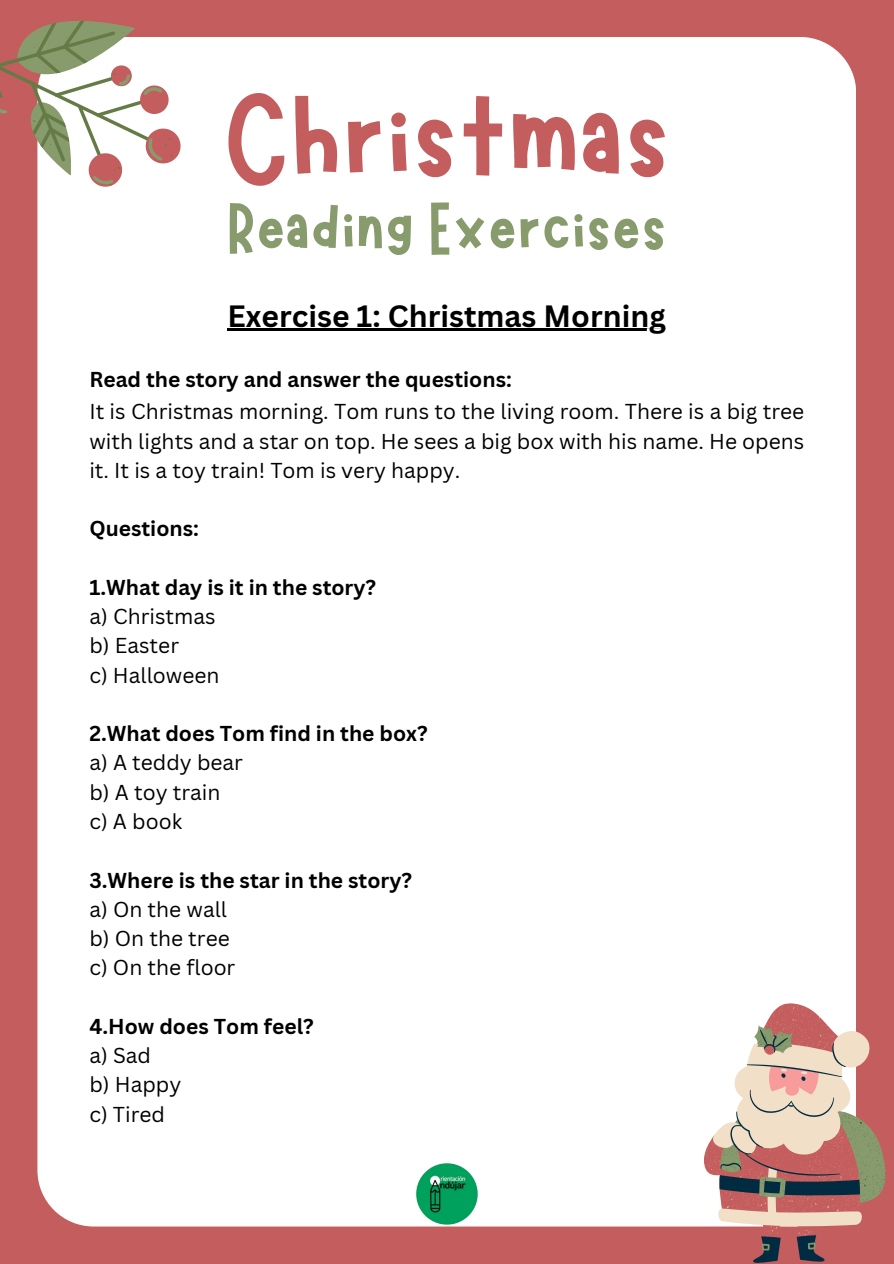
<style>
.page{position:relative;width:894px;height:1264px;background:#fff}
.page>*{position:absolute;margin:0;border:0;box-sizing:border-box;transform-origin:0 0}
.t1{font:135px "Marykate";color:#c45d5d}
.t2{font:75px "Marykate";color:#889b6d}
.t3{font:700 30px "Canva Sans";color:#000}
.t4{font:21px/29.2px "Canva Sans";color:#000;text-align:justify}
.t5{font:700 21px "Canva Sans";color:#000}
</style>
<div class="page">
<div style="left:0;top:0;width:893px;height:1263px;background:#c45d5d"></div>
<div style="left:37px;top:37px;width:819px;height:1189px;background:#fff;border-radius:56px"></div>
<svg style="left:699px;top:1003px;width:187px;height:260px"></svg>
<svg style="left:0;top:20px;width:181px;height:172px"></svg>
<hr style="left:227px;top:329px;width:439px;height:2px;background:#000">
<img style="left:367px;top:1163px;width:159px;height:64px">
<p class="t1" style="left:223px;top:51px;width:449px">Christmas</p>
<p class="t2" style="left:227px;top:180px;width:441px">Reading Exercises</p>
<p class="t3" style="left:227px;top:294px;width:440px">Exercise 1: Christmas Morning</p>
<p class="t5" style="left:89px;top:365px;width:424px">Read the story and answer the questions:</p>
<p class="t4" style="left:89px;top:396px;width:716px">It is Christmas morning. Tom runs to the living room. There is a big tree with lights and a star on top. He sees a big box with his name. He opens it. It is a toy train! Tom is very happy.</p>
<h1 class="t5" style="left:89px;top:514px;width:111px">Questions:</h1>
<h2 class="t5" style="left:89px;top:572px;width:288px">1.What day is it in the story?</h2>
<h3 class="t4" style="left:89px;top:601px;width:128px">a) Christmas</h3>
<p class="t4" style="left:89px;top:630px;width:91px">b) Easter</p>
<h3 class="t4" style="left:89px;top:660px;width:132px">c) Halloween</h3>
<p class="t5" style="left:89px;top:718px;width:340px">2.What does Tom find in the box?</p>
<p class="t4" style="left:89px;top:747px;width:155px">a) A teddy bear</p>
<p class="t4" style="left:89px;top:777px;width:132px">b) A toy train</p>
<p class="t4" style="left:89px;top:806px;width:94px">c) A book</p>
<p class="t5" style="left:89px;top:865px;width:324px">3.Where is the star in the story?</p>
<p class="t4" style="left:89px;top:894px;width:139px">a) On the wall</p>
<p class="t4" style="left:89px;top:923px;width:142px">b) On the tree</p>
<p class="t4" style="left:89px;top:952px;width:147px">c) On the floor</p>
<p class="t5" style="left:89px;top:1011px;width:226px">4.How does Tom feel?</p>
<p class="t4" style="left:89px;top:1040px;width:63px">a) Sad</p>
<p class="t4" style="left:89px;top:1069px;width:93px">b) Happy</p>
<p class="t4" style="left:89px;top:1098px;width:77px">c) Tired</p>
</div>
